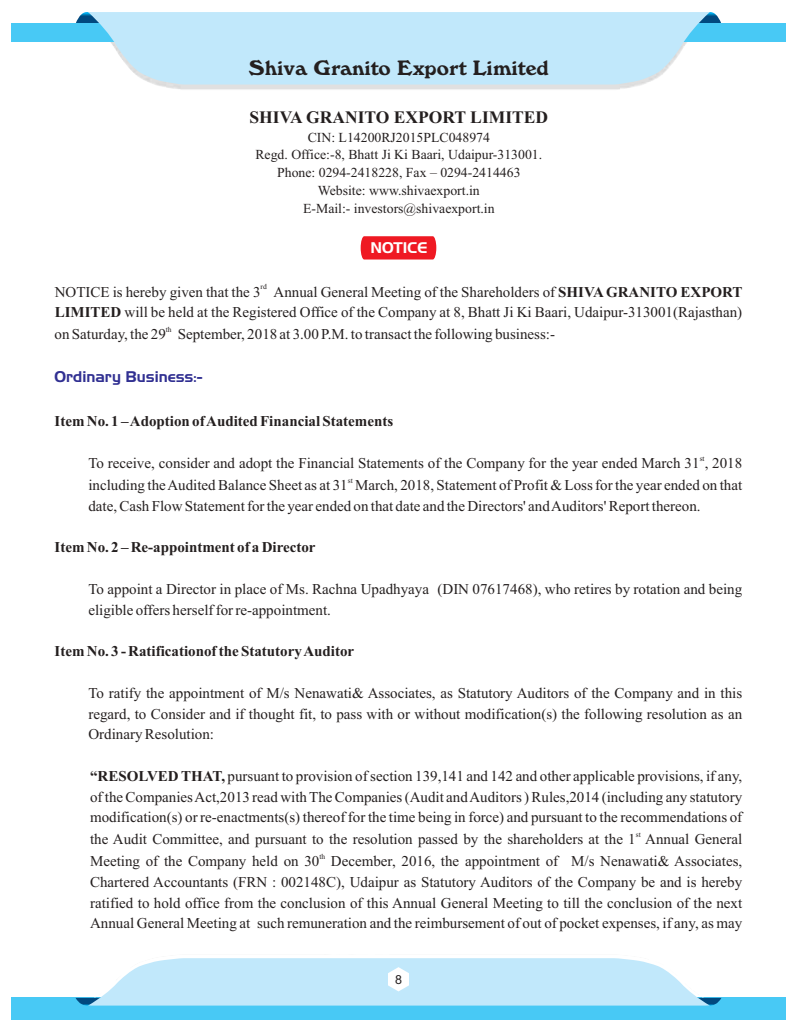
<style>
.page{position:relative;width:797px;height:1031px;background:#fff}
.page>*{position:absolute;margin:0;border:0;box-sizing:border-box;transform-origin:0 0}
.t1{font:20.38px "Windsor BT";color:#241f1f}
.t2{font:700 17.5px "Times New Roman";color:#241f1f}
.t3{font:15px/20.8px "Times New Roman";color:#241f1f}
.t4{font:700 15px "Times New Roman";color:#241f1f}
.t5{font:15px "Aero Regular SWFTE";color:#313092}
.t6{font:15px "Aero Regular SWFTE";color:#fff}
.t7{font:13.75px/17.8px "Times New Roman";color:#241f1f;text-align:center}
.t8{font:12.5px "Arial";color:#241f1f}
.t9{font:7.5px "Times New Roman";color:#241f1f}
.s1{font-weight:700}
</style>
<div class="page">
<svg style="left:709px;top:12px;width:12px;height:11px"></svg>
<svg style="left:76px;top:12px;width:12px;height:11px"></svg>
<div style="left:11px;top:23px;width:774px;height:19px;background:#48c9f5"></div>
<svg style="left:88px;top:12px;width:621px;height:72px;background:#c3e8fa"></svg>
<div style="left:11px;top:997px;width:774px;height:22px;background:#48c9f5"></div>
<svg style="left:360px;top:236px;width:76px;height:23px;background:#ef212a"></svg>
<svg style="left:75px;top:958px;width:646px;height:48px;background:#c7e9fa"></svg>
<h1 class="t1" style="left:248px;top:59px;width:301px">Shiva Granito Export Limited</h1>
<p class="t2" style="left:249px;top:111px;width:300px">SHIVA GRANITO EXPORT LIMITED</p>
<p class="t7" style="left:255px;top:129px;width:288px">CIN: L14200RJ2015PLC048974<br>Regd. Office:-8, Bhatt Ji Ki Baari, Udaipur-313001.<br>Phone: 0294-2418228, Fax – 0294-2414463<br>Website: www.shivaexport.in<br>E-Mail:- investors@shivaexport.in</p>
<p class="t6" style="left:370px;top:239px;width:59px">NOTICE</p>
<p class="t9" style="left:260px;top:284px;width:8px">rd</p>
<p class="t3" style="left:55px;top:283px;width:689px">NOTICE is hereby given that the 3 Annual General Meeting of the Shareholders of <span class="s1">SHIVAGRANITO EXPORT<br>LIMITED</span> will be held at the Registered Office of the Company at 8, Bhatt Ji Ki Baari, Udaipur-313001(Rajasthan)</p>
<p class="t9" style="left:166px;top:326px;width:7px">th</p>
<p class="t3" style="left:55px;top:325px;width:502px">on Saturday, the 29 September, 2018 at 3.00 P.M. to transact the following business:-</p>
<p class="t5" style="left:55px;top:367px;width:149px">Ordinary Business:-</p>
<p class="t4" style="left:55px;top:415px;width:340px">Item No. 1 – Adoption of Audited Financial Statements</p>
<p class="t9" style="left:699px;top:455px;width:7px">st</p>
<p class="t3" style="left:88px;top:454px;width:655px">To receive, consider and adopt the Financial Statements of the Company for the year ended March 31 , 2018</p>
<p class="t9" style="left:348px;top:477px;width:7px">st</p>
<p class="t3" style="left:88px;top:476px;width:655px">including the Audited Balance Sheet as at 31 March, 2018, Statement of Profit &amp; Loss for the year ended on that date, Cash Flow Statement for the year ended on that date and the Directors' and Auditors' Report thereon.</p>
<p class="t4" style="left:55px;top:542px;width:262px">Item No. 2 – Re-appointment of a Director</p>
<p class="t3" style="left:88px;top:580px;width:655px">To appoint a Director in place of Ms. Rachna Upadhyaya (DIN 07617468), who retires by rotation and being eligible offers herself for re-appointment.</p>
<p class="t4" style="left:55px;top:646px;width:301px">Item No. 3 - Ratificationof the Statutory Auditor</p>
<p class="t3" style="left:88px;top:683px;width:655px;text-align:justify">To ratify the appointment of M/s Nenawati&amp; Associates, as Statutory Auditors of the Company and in this regard, to Consider and if thought fit, to pass with or without modification(s) the following resolution as an Ordinary Resolution:</p>
<p class="t3" style="left:90px;top:767px;width:653px;text-align:justify"><span class="s1">“RESOLVED THAT,</span> pursuant to provision of section 139,141 and 142 and other applicable provisions, if any, of the Companies Act,2013 read with The Companies (Audit and Auditors ) Rules,2014 (including any statutory modification(s) or re-enactments(s) thereof for the time being in force) and pursuant to the recommendations of</p>
<p class="t9" style="left:635px;top:831px;width:7px">st</p>
<p class="t3" style="left:90px;top:830px;width:653px">the Audit Committee, and pursuant to the resolution passed by the shareholders at the 1 Annual General</p>
<p class="t9" style="left:319px;top:853px;width:7px">th</p>
<p class="t3" style="left:90px;top:852px;width:653px;text-align:justify">Meeting of the Company held on 30 December, 2016, the appointment of M/s Nenawati&amp; Associates, Chartered Accountants (FRN : 002148C), Udaipur as Statutory Auditors of the Company be and is hereby ratified to hold office from the conclusion of this Annual General Meeting to till the conclusion of the next Annual General Meeting at such remuneration and the reimbursement of out of pocket expenses, if any, as may</p>
<p class="t8" style="left:395px;top:974px;width:8px">8</p>
</div>
